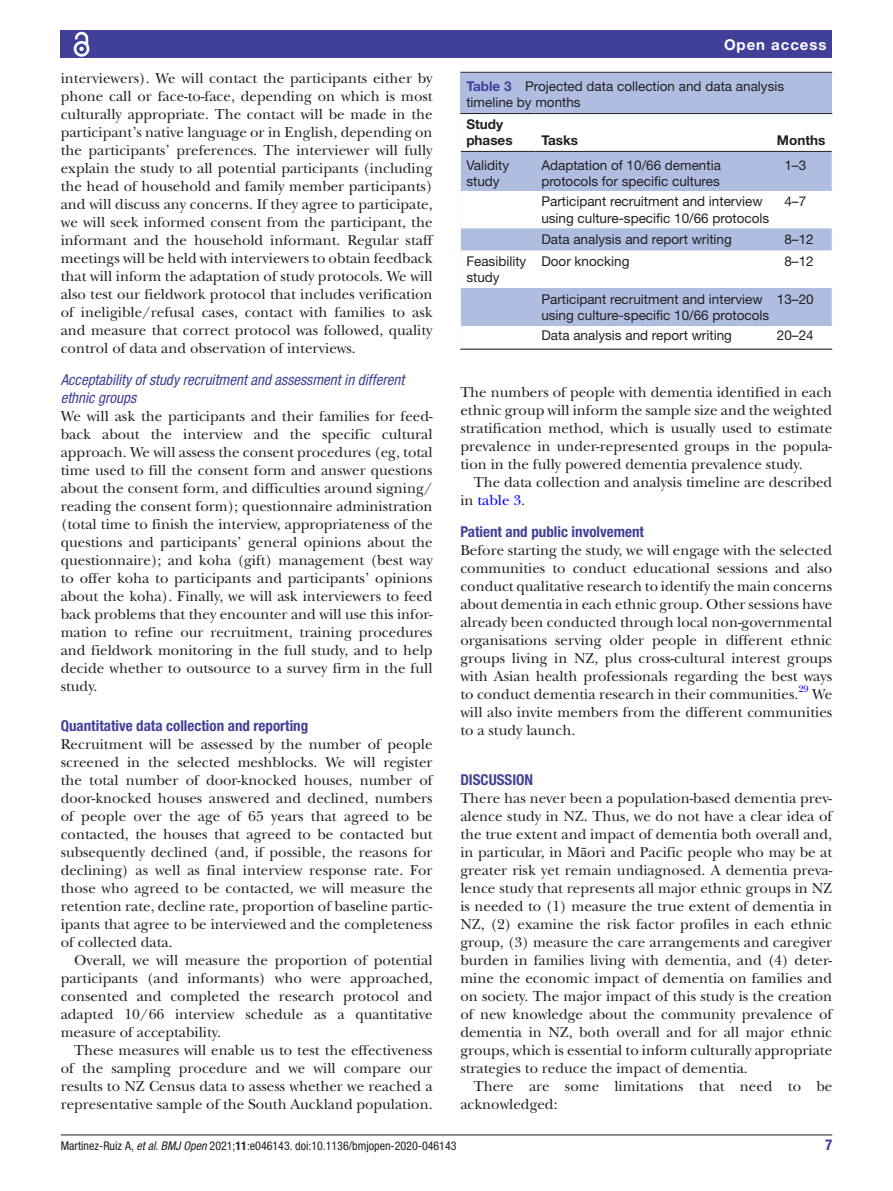
<style>
.page{position:relative;width:893px;height:1191px;background:#fff}
.page>*{position:absolute;margin:0;border:0;box-sizing:border-box;transform-origin:0 0}
.t1{font:15px/18px "New Baskerville";color:#231f20;text-align:justify}
.t2{font:700 condensed 15px "Helvetica Neue LT Std";color:#414099}
.t3{font:italic condensed 15px/18px "Helvetica Neue LT Std";color:#414099}
.t4{font:700 15px "Helvetica Neue LT Std";letter-spacing:.065em;color:#fff}
.t5{font:13.5px/16.2px "Helvetica Neue LT Std";color:#231f20}
.t6{font:700 13.5px/16.2px "Helvetica Neue LT Std";color:#231f20}
.t7{font:condensed 12px "Helvetica Neue LT Std";color:#231f20}
.t8{font:9.9px "New Baskerville";color:#00f}
.s1{font-weight:700;color:#414099}
.s2{color:#00f}
.s3{font-family:"Times New Roman"}
.s4{font-style:italic}
.s5{font-weight:700}
</style>
<div class="page">
<hr style="left:61px;top:1134px;width:771px;height:1px;background:#231f20">
<div style="left:61px;top:31px;width:771px;height:27px;background:#414099"></div>
<svg style="left:73px;top:31px;width:17px;height:26px"></svg>
<div style="left:460px;top:73px;width:372px;height:276px;background:#afbde1"></div>
<hr style="left:460px;top:72px;width:372px;height:1px;background:#231f20">
<div style="left:461px;top:114px;width:371px;height:235px;background:#fff"></div>
<svg style="left:461px;top:152px;width:371px;height:174px"></svg>
<hr style="left:460px;top:113px;width:75px;height:1px;background:#231f20">
<hr style="left:460px;top:151px;width:75px;height:1px;background:#231f20">
<hr style="left:535px;top:113px;width:236px;height:1px;background:#231f20">
<hr style="left:535px;top:151px;width:236px;height:1px;background:#231f20">
<hr style="left:771px;top:113px;width:61px;height:1px;background:#231f20">
<hr style="left:771px;top:151px;width:61px;height:1px;background:#231f20">
<hr style="left:460px;top:349px;width:75px;height:1px;background:#231f20">
<hr style="left:535px;top:349px;width:236px;height:1px;background:#231f20">
<hr style="left:771px;top:349px;width:61px;height:1px;background:#231f20">
<hr style="left:460px;top:114px;width:1px;height:37px;background:#fff">
<hr style="left:460px;top:151px;width:1px;height:40px;background:#fff">
<hr style="left:460px;top:191px;width:1px;height:38px;background:#fff">
<svg style="left:460px;top:229px;width:1px;height:21px"></svg>
<hr style="left:460px;top:250px;width:1px;height:38px;background:#fff">
<hr style="left:460px;top:288px;width:1px;height:38px;background:#fff">
<svg style="left:460px;top:326px;width:1px;height:23px"></svg>
<p class="t1" style="left:61px;top:69px;width:373px">interviewers). We will contact the participants either by phone call or face-to-face, depending on which is most culturally appropriate. The contact will be made in the participant’s native language or in English, depending on the participants’ preferences. The interviewer will fully explain the study to all potential participants (including the head of household and family member participants) and will discuss any concerns. If they agree to participate, we will seek informed consent from the participant, the informant and the household informant. Regular staff meetings will be held with interviewers to obtain feedback that will inform the adaptation of study protocols. We will also test our fieldwork protocol that includes verification of ineligible/refusal cases, contact with families to ask and measure that correct protocol was followed, quality control of data and observation of interviews.</p>
<p class="t3" style="left:61px;top:371px;width:345px">Acceptability of study recruitment and assessment in different ethnic groups</p>
<p class="t1" style="left:61px;top:407px;width:373px">We will ask the participants and their families for feed&shy;back about the interview and the specific cultural approach. We will assess the consent procedures (eg, total time used to fill the consent form and answer questions about the consent form, and difficulties around signing/ reading the consent form); questionnaire administration (total time to finish the interview, appropriateness of the questions and participants’ general opinions about the questionnaire); and koha (gift) management (best way to offer koha to participants and participants’ opinions about the koha). Finally, we will ask interviewers to feed back problems that they encounter and will use this infor&shy;mation to refine our recruitment, training procedures and fieldwork monitoring in the full study, and to help decide whether to outsource to a survey firm in the full study.</p>
<p class="t2" style="left:61px;top:716px;width:249px">Quantitative data collection and reporting</p>
<p class="t1" style="left:61px;top:735px;width:373px">Recruitment will be assessed by the number of people screened in the selected meshblocks. We will register the total number of door-knocked houses, number of door-knocked houses answered and declined, numbers of people over the age of 65 years that agreed to be contacted, the houses that agreed to be contacted but subsequently declined (and, if possible, the reasons for declining) as well as final interview response rate. For those who agreed to be contacted, we will measure the retention rate, decline rate, proportion of baseline partic&shy;ipants that agree to be interviewed and the completeness of collected data.</p>
<p class="t1" style="left:61px;top:951px;width:373px;text-indent:14px">Overall, we will measure the proportion of potential participants (and informants) who were approached, consented and completed the research protocol and adapted 10/66 interview schedule as a quantitative measure of acceptability.</p>
<p class="t1" style="left:61px;top:1041px;width:373px;text-indent:14px">These measures will enable us to test the effectiveness of the sampling procedure and we will compare our results to NZ Census data to assess whether we reached a representative sample of the South Auckland population.</p>
<p class="t4" style="left:724px;top:35px;width:104px">Open access</p>
<p class="t5" style="left:466px;top:77px;width:319px"><span class="s1">Table 3</span> Projected data collection and data analysis timeline by months</p>
<p class="t6" style="left:466px;top:116px;width:48px">Study phases</p>
<p class="t6" style="left:541px;top:132px;width:38px">Tasks</p>
<p class="t6" style="left:777px;top:132px;width:50px">Months</p>
<p class="t5" style="left:466px;top:157px;width:44px">Validity study</p>
<p class="t5" style="left:541px;top:157px;width:181px">Adaptation of 10/66 dementia protocols for specific cultures</p>
<p class="t5" style="left:784px;top:157px;width:23px">1–3</p>
<p class="t5" style="left:541px;top:193px;width:229px">Participant recruitment and interview using culture-specific 10/66 protocols</p>
<p class="t5" style="left:784px;top:193px;width:23px">4–7</p>
<p class="t5" style="left:541px;top:231px;width:192px">Data analysis and report writing</p>
<p class="t5" style="left:784px;top:231px;width:31px">8–12</p>
<p class="t5" style="left:466px;top:253px;width:61px">Feasibility study</p>
<p class="t5" style="left:541px;top:253px;width:90px">Door knocking</p>
<p class="t5" style="left:784px;top:253px;width:31px">8–12</p>
<p class="t5" style="left:541px;top:291px;width:229px">Participant recruitment and interview using culture-specific 10/66 protocols</p>
<p class="t5" style="left:777px;top:291px;width:38px">13–20</p>
<p class="t5" style="left:541px;top:327px;width:192px">Data analysis and report writing</p>
<p class="t5" style="left:777px;top:327px;width:38px">20–24</p>
<p class="t1" style="left:460px;top:383px;width:373px">The numbers of people with dementia identified in each ethnic group will inform the sample size and the weighted stratification method, which is usually used to estimate prevalence in under-represented groups in the popula&shy;tion in the fully powered dementia prevalence study.</p>
<p class="t1" style="left:460px;top:473px;width:373px;text-indent:14px">The data collection and analysis timeline are described in <span class="s2">table 3</span>.</p>
<p class="t2" style="left:460px;top:522px;width:185px">Patient and public involvement</p>
<p class="t1" style="left:460px;top:541px;width:373px">Before starting the study, we will engage with the selected communities to conduct educational sessions and also conduct qualitative research to identify the main concerns about dementia in each ethnic group. Other sessions have already been conducted through local non-governmental organisations serving older people in different ethnic groups living in NZ, plus cross-cultural interest groups with Asian health professionals regarding the best ways to conduct dementia research in their communities.</p>
<p class="t8" style="left:798px;top:683px;width:12px">29</p>
<p class="t1" style="left:460px;top:685px;width:373px;text-indent:352px">We will also invite members from the different communities to a study launch.</p>
<p class="t2" style="left:460px;top:771px;width:74px">DISCUSSION</p>
<p class="t1" style="left:460px;top:789px;width:373px">There has never been a population-based dementia prev&shy;alence study in NZ. Thus, we do not have a clear idea of the true extent and impact of dementia both overall and, in particular, in M<span class="s3">ā</span>ori and Pacific people who may be at greater risk yet remain undiagnosed. A dementia preva&shy;lence study that represents all major ethnic groups in NZ is needed to (1) measure the true extent of dementia in NZ, (2) examine the risk factor profiles in each ethnic group, (3) measure the care arrangements and caregiver burden in families living with dementia, and (4) deter&shy;mine the economic impact of dementia on families and on society. The major impact of this study is the creation of new knowledge about the community prevalence of dementia in NZ, both overall and for all major ethnic groups, which is essential to inform culturally appropriate strategies to reduce the impact of dementia.</p>
<p class="t1" style="left:460px;top:1077px;width:373px;text-indent:14px">There are some limitations that need to be acknowledged:</p>
<p class="t7" style="left:61px;top:1138px;width:397px">Martinez-Ruiz A, <span class="s4">et al</span>. <span class="s4">BMJ Open</span> 2021;<span class="s5">11</span>:e046143. doi:10.1136/bmjopen-2020-046143</p>
<p class="t2" style="left:825px;top:1135px;width:9px">7</p>
</div>
